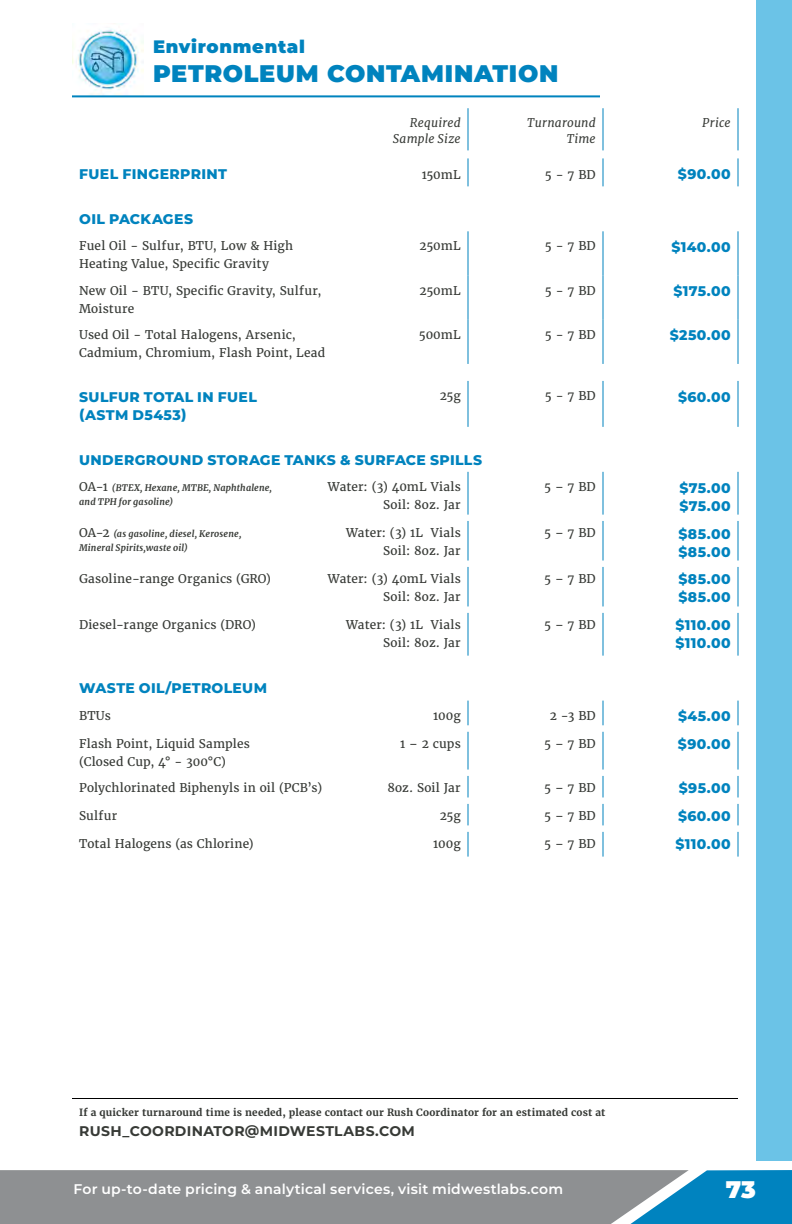
<style>
.page{position:relative;width:792px;height:1224px;background:#fff}
.page>*{position:absolute;margin:0;border:0;box-sizing:border-box;transform-origin:0 0}
.t1{font:900 24px "Montserrat";letter-spacing:.03em;color:#0083be}
.t2{font:900 24px "Montserrat";color:#fff}
.t3{font:900 18px "Montserrat";letter-spacing:.04em;color:#0083be}
.t4{font:800 14px/18px "Montserrat";letter-spacing:.03em;color:#0083be}
.t5{font:600 14px "Montserrat";letter-spacing:.01em;color:#fff}
.t6{font:700 14px "Montserrat";letter-spacing:.02em;color:#373a36}
.t7{font:12px/18px "Merriweather";letter-spacing:.01em;color:#373a36}
.t8{font:italic 12px/16px "Merriweather";letter-spacing:.015em;color:#373a36;text-align:right}
.t9{font:700 10px "Merriweather";letter-spacing:.02em;color:#373a36}
.t10{font:italic 700 9px/14px "Merriweather";letter-spacing:.015em;color:#373a36}
.s1{font-weight:400;font-style:normal;font-size:12px}
</style>
<div class="page">
<svg style="left:0;top:1170px;width:792px;height:54px;background:#7b909b"></svg>
<div style="left:756px;top:0;width:36px;height:1161px;background:#6bc3e7"></div>
<hr style="left:468px;top:108px;width:1px;height:42px;background:#0083be">
<hr style="left:602px;top:108px;width:2px;height:42px;background:#0083be">
<hr style="left:738px;top:108px;width:1px;height:42px;background:#0083be">
<svg style="left:468px;top:158px;width:1px;height:28px"></svg>
<hr style="left:602px;top:158px;width:2px;height:28px;background:#0083be">
<svg style="left:738px;top:158px;width:1px;height:28px"></svg>
<hr style="left:468px;top:276px;width:1px;height:44px;background:#0083be">
<hr style="left:602px;top:276px;width:2px;height:44px;background:#0083be">
<hr style="left:738px;top:276px;width:1px;height:44px;background:#0083be">
<hr style="left:468px;top:231px;width:1px;height:45px;background:#0083be">
<hr style="left:602px;top:231px;width:2px;height:45px;background:#0083be">
<hr style="left:738px;top:231px;width:1px;height:45px;background:#0083be">
<hr style="left:468px;top:320px;width:1px;height:44px;background:#0083be">
<hr style="left:602px;top:320px;width:2px;height:44px;background:#0083be">
<hr style="left:738px;top:320px;width:1px;height:44px;background:#0083be">
<hr style="left:468px;top:381px;width:1px;height:46px;background:#0083be">
<hr style="left:602px;top:381px;width:2px;height:46px;background:#0083be">
<hr style="left:738px;top:381px;width:1px;height:46px;background:#0083be">
<hr style="left:468px;top:472px;width:1px;height:43px;background:#0083be">
<hr style="left:602px;top:472px;width:2px;height:43px;background:#0083be">
<hr style="left:738px;top:472px;width:1px;height:43px;background:#0083be">
<hr style="left:468px;top:521px;width:1px;height:40px;background:#0083be">
<hr style="left:602px;top:521px;width:2px;height:40px;background:#0083be">
<hr style="left:738px;top:521px;width:1px;height:40px;background:#0083be">
<hr style="left:468px;top:567px;width:1px;height:40px;background:#0083be">
<hr style="left:602px;top:567px;width:2px;height:40px;background:#0083be">
<hr style="left:738px;top:567px;width:1px;height:40px;background:#0083be">
<hr style="left:468px;top:613px;width:1px;height:43px;background:#0083be">
<hr style="left:602px;top:613px;width:2px;height:43px;background:#0083be">
<hr style="left:738px;top:613px;width:1px;height:43px;background:#0083be">
<svg style="left:468px;top:701px;width:1px;height:25px"></svg>
<hr style="left:602px;top:701px;width:2px;height:25px;background:#0083be">
<hr style="left:468px;top:732px;width:1px;height:38px;background:#0083be">
<hr style="left:602px;top:732px;width:2px;height:38px;background:#0083be">
<hr style="left:738px;top:732px;width:1px;height:38px;background:#0083be">
<svg style="left:468px;top:776px;width:1px;height:22px"></svg>
<hr style="left:602px;top:776px;width:2px;height:22px;background:#0083be">
<svg style="left:468px;top:804px;width:1px;height:22px"></svg>
<hr style="left:602px;top:804px;width:2px;height:22px;background:#0083be">
<svg style="left:468px;top:832px;width:1px;height:25px"></svg>
<hr style="left:602px;top:832px;width:2px;height:25px;background:#0083be">
<svg style="left:738px;top:701px;width:1px;height:31px"></svg>
<svg style="left:738px;top:776px;width:1px;height:81px"></svg>
<hr style="left:72px;top:1098px;width:666px;height:1px;background:#000">
<img style="left:72px;top:28px;width:72px;height:67px">
<hr style="left:72px;top:95px;width:528px;height:2px;background:#0083be">
<h2 class="t3" style="left:153px;top:34px;width:153px">Environmental</h2>
<h1 class="t1" style="left:153px;top:56px;width:407px">PETROLEUM CONTAMINATION</h1>
<p class="t8" style="left:393px;top:115px;width:69px">Required<br>Sample Size</p>
<p class="t8" style="left:527px;top:115px;width:70px">Turnaround<br>Time</p>
<p class="t8" style="left:702px;top:115px;width:30px">Price</p>
<p class="t4" style="left:79px;top:164px;width:149px">FUEL FINGERPRINT</p>
<p class="t7" style="left:422px;top:166px;width:41px">150mL</p>
<p class="t7" style="left:545px;top:166px;width:52px">5 - 7 BD</p>
<p class="t4" style="left:678px;top:164px;width:54px">$90.00</p>
<p class="t4" style="left:79px;top:209px;width:115px">OIL PACKAGES</p>
<p class="t7" style="left:79px;top:237px;width:216px">Fuel Oil - Sulfur, BTU, Low &amp; High<br>Heating Value, Specific Gravity</p>
<p class="t7" style="left:420px;top:237px;width:43px">250mL</p>
<p class="t7" style="left:545px;top:237px;width:52px">5 - 7 BD</p>
<p class="t4" style="left:671px;top:237px;width:61px">$140.00</p>
<p class="t7" style="left:79px;top:281px;width:244px">New Oil - BTU, Specific Gravity, Sulfur,<br>Moisture</p>
<p class="t7" style="left:420px;top:281px;width:43px">250mL</p>
<p class="t7" style="left:545px;top:281px;width:52px">5 - 7 BD</p>
<p class="t4" style="left:673px;top:282px;width:59px">$175.00</p>
<p class="t7" style="left:79px;top:325px;width:248px">Used Oil - Total Halogens, Arsenic,<br>Cadmium, Chromium, Flash Point, Lead</p>
<p class="t7" style="left:419px;top:325px;width:44px">500mL</p>
<p class="t7" style="left:545px;top:325px;width:52px">5 - 7 BD</p>
<p class="t4" style="left:670px;top:326px;width:63px">$250.00</p>
<p class="t4" style="left:79px;top:387px;width:179px">SULFUR TOTAL IN FUEL (ASTM D5453)</p>
<p class="t7" style="left:440px;top:387px;width:22px">25g</p>
<p class="t7" style="left:545px;top:387px;width:52px">5 - 7 BD</p>
<p class="t4" style="left:678px;top:387px;width:54px">$60.00</p>
<p class="t4" style="left:79px;top:450px;width:404px">UNDERGROUND STORAGE TANKS &amp; SURFACE SPILLS</p>
<p class="t10" style="left:79px;top:481px;width:194px"><span class="s1">OA-1</span> (BTEX, Hexane, MTBE, Naphthalene, and TPH for gasoline)</p>
<p class="t7" style="left:328px;top:478px;width:134px;text-align:right">Water: (3) 40mL Vials<br>Soil: 8oz. Jar</p>
<p class="t7" style="left:544px;top:478px;width:53px">5 – 7 BD</p>
<p class="t4" style="left:680px;top:478px;width:53px">$75.00 $75.00</p>
<p class="t10" style="left:79px;top:527px;width:164px"><span class="s1">OA-2</span> (as gasoline, diesel, Kerosene,<br>Mineral Spirits,waste oil)</p>
<p class="t7" style="left:346px;top:524px;width:116px;text-align:right">Water: (3) 1L Vials<br>Soil: 8oz. Jar</p>
<p class="t7" style="left:544px;top:524px;width:53px">5 – 7 BD</p>
<p class="t4" style="left:678px;top:524px;width:54px">$85.00 $85.00</p>
<p class="t7" style="left:79px;top:569px;width:193px">Gasoline-range Organics (GRO)</p>
<p class="t7" style="left:328px;top:569px;width:134px;text-align:right">Water: (3) 40mL Vials<br>Soil: 8oz. Jar</p>
<p class="t7" style="left:544px;top:569px;width:53px">5 – 7 BD</p>
<p class="t4" style="left:678px;top:570px;width:54px">$85.00 $85.00</p>
<p class="t7" style="left:79px;top:615px;width:178px">Diesel-range Organics (DRO)</p>
<p class="t7" style="left:346px;top:615px;width:116px;text-align:right">Water: (3) 1L Vials<br>Soil: 8oz. Jar</p>
<p class="t7" style="left:544px;top:615px;width:53px">5 – 7 BD</p>
<p class="t4" style="left:675px;top:616px;width:57px">$110.00 $110.00</p>
<p class="t4" style="left:79px;top:679px;width:189px">WASTE OIL/PETROLEUM</p>
<p class="t7" style="left:79px;top:706px;width:33px">BTUs</p>
<p class="t7" style="left:433px;top:706px;width:29px">100g</p>
<p class="t7" style="left:550px;top:706px;width:47px">2 -3 BD</p>
<p class="t4" style="left:678px;top:707px;width:54px">$45.00</p>
<p class="t7" style="left:79px;top:734px;width:172px">Flash Point, Liquid Samples (Closed Cup, 4° - 300°C)</p>
<p class="t7" style="left:400px;top:734px;width:62px">1 – 2 cups</p>
<p class="t7" style="left:544px;top:734px;width:53px">5 – 7 BD</p>
<p class="t4" style="left:678px;top:735px;width:54px">$90.00</p>
<p class="t7" style="left:79px;top:778px;width:244px">Polychlorinated Biphenyls in oil (PCB’s)</p>
<p class="t7" style="left:387px;top:778px;width:75px">8oz. Soil Jar</p>
<p class="t7" style="left:544px;top:778px;width:53px">5 – 7 BD</p>
<p class="t4" style="left:679px;top:779px;width:53px">$95.00</p>
<p class="t7" style="left:79px;top:806px;width:40px">Sulfur</p>
<p class="t7" style="left:440px;top:806px;width:22px">25g</p>
<p class="t7" style="left:544px;top:806px;width:53px">5 – 7 BD</p>
<p class="t4" style="left:678px;top:807px;width:54px">$60.00</p>
<p class="t7" style="left:79px;top:834px;width:176px">Total Halogens (as Chlorine)</p>
<p class="t7" style="left:433px;top:834px;width:29px">100g</p>
<p class="t7" style="left:544px;top:834px;width:53px">5 – 7 BD</p>
<p class="t4" style="left:675px;top:835px;width:57px">$110.00</p>
<p class="t9" style="left:79px;top:1106px;width:528px">If a quicker turnaround time is needed, please contact our Rush Coordinator for an estimated cost at</p>
<p class="t6" style="left:79px;top:1120px;width:337px">RUSH_COORDINATOR@MIDWESTLABS.COM</p>
<p class="t5" style="left:73px;top:1179px;width:491px">For up-to-date pricing &amp; analytical services, visit midwestlabs.com</p>
<h1 class="t2" style="left:726px;top:1171px;width:32px">73</h1>
</div>
